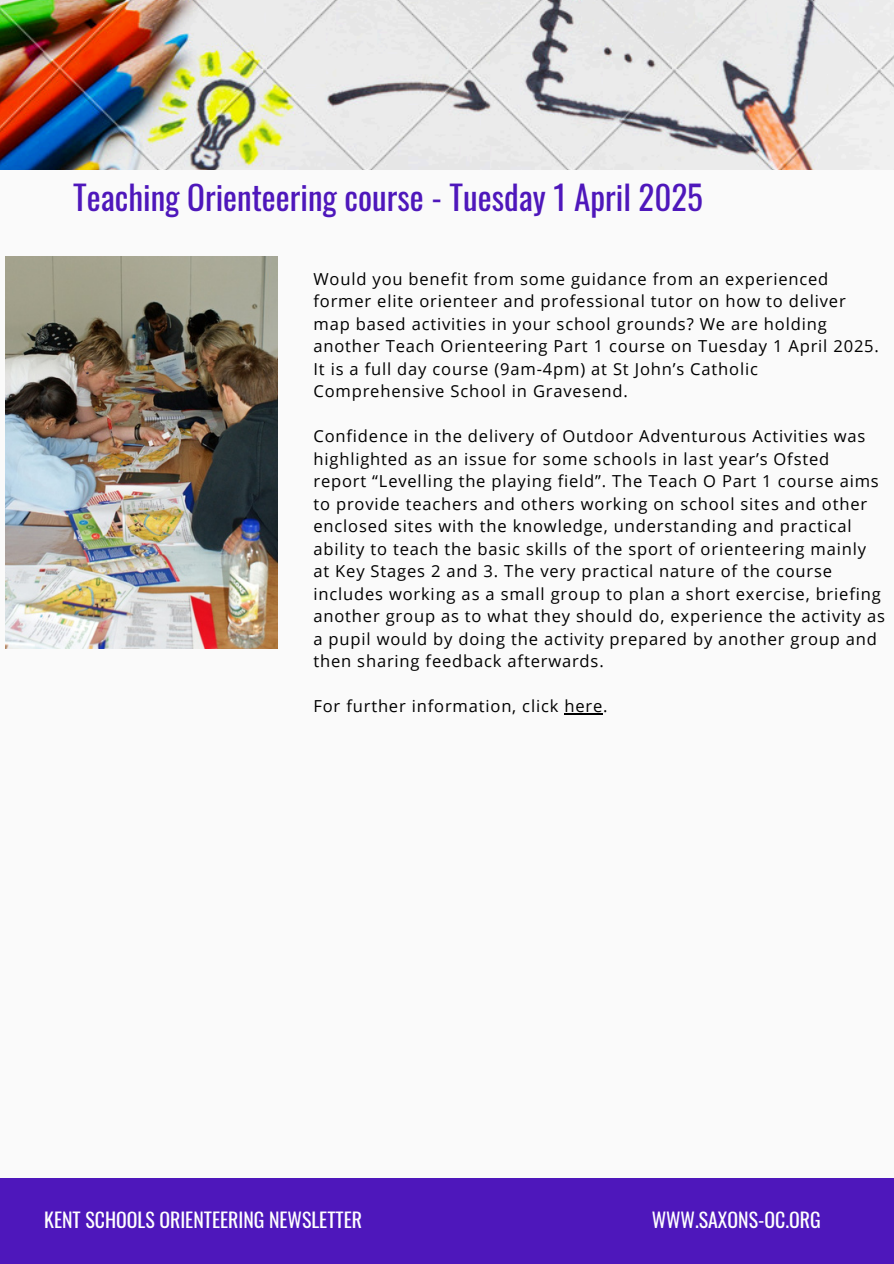
<style>
.page{position:relative;width:894px;height:1264px;background:#fff}
.page>*{position:absolute;margin:0;border:0;box-sizing:border-box;transform-origin:0 0}
.t1{font:33.15px "Oswald";color:#4e17bb}
.t2{font:19.8px "Oswald";color:#fff}
.t3{font:16.5px/22.5px "Open Sans";letter-spacing:.05em;color:#000}
</style>
<div class="page">
<div style="left:0;top:0;width:893px;height:1263px;background:#fafafa"></div>
<div style="left:0;top:1177px;width:893px;height:86px;background:#4e17bb"></div>
<img style="left:5px;top:256px;width:273px;height:393px">
<hr style="left:564px;top:713px;width:39px;height:1px;background:#000">
<img style="left:0;top:0;width:893px;height:170px">
<p class="t1" style="left:73px;top:171px;width:631px">Teaching Orienteering course - Tuesday 1 April 2025</p>
<h1 class="t3" style="left:313px;top:267px;width:567px">Would you benefit from some guidance from an experienced former elite orienteer and professional tutor on how to deliver map based activities in your school grounds? We are holding another Teach Orienteering Part 1 course on Tuesday 1 April 2025.<br>It is a full day course (9am-4pm) at St John’s Catholic Comprehensive School in Gravesend.</h1>
<p class="t3" style="left:313px;top:424px;width:573px">Confidence in the delivery of Outdoor Adventurous Activities was highlighted as an issue for some schools in last year’s Ofsted report “Levelling the playing field”. The Teach O Part 1 course aims to provide teachers and others working on school sites and other enclosed sites with the knowledge, understanding and practical ability to teach the basic skills of the sport of orienteering mainly at Key Stages 2 and 3. The very practical nature of the course includes working as a small group to plan a short exercise, briefing another group as to what they should do, experience the activity as a pupil would by doing the activity prepared by another group and then sharing feedback afterwards.</p>
<p class="t3" style="left:313px;top:694px;width:295px">For further information, click here.</p>
<p class="t2" style="left:44px;top:1204px;width:319px">KENT SCHOOLS ORIENTEERING NEWSLETTER</p>
<p class="t2" style="left:651px;top:1204px;width:170px">WWW.SAXONS-OC.ORG</p>
</div>
